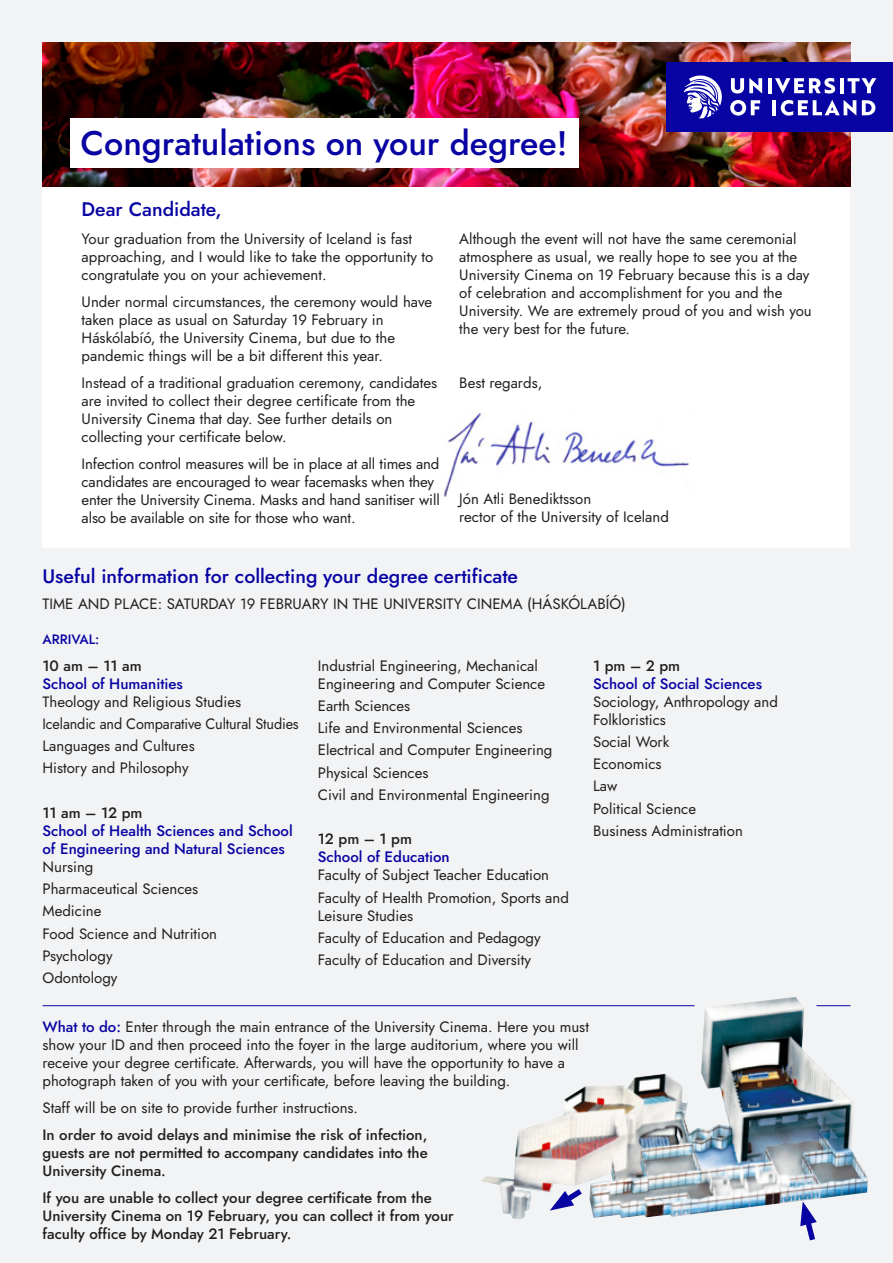
<style>
.page{position:relative;width:893px;height:1263px;background:#f2f3f4}
.page>*{position:absolute;margin:0;border:0;box-sizing:border-box;transform-origin:0 0}
.t1{font:500 34.05px "Jost";color:#0803a3}
.t2{font:500 19.5px "Jost";color:#0803a3}
.t3{font:15px/18px "Jost";color:#231f20}
.t4{font:500 15px/18px "Jost";color:#231f20;text-align:justify}
.t5{font:500 15px/18px "Jost";color:#0803a3}
.t6{font:500 13.5px "Jost";color:#0803a3}
.s1{font-weight:500;color:#0803a3}
</style>
<div class="page">
<img style="left:481px;top:1007px;width:387px;height:212px">
<svg style="left:800px;top:1201px;width:19px;height:40px"></svg>
<svg style="left:550px;top:1184px;width:38px;height:26px"></svg>
<div style="left:43px;top:169px;width:807px;height:379px;background:#fff"></div>
<img style="left:43px;top:43px;width:807px;height:144px">
<div style="left:70px;top:118px;width:508px;height:50px;background:#fff"></div>
<hr style="left:43px;top:1005px;width:651px;height:1px;background:#0803a3">
<hr style="left:816px;top:1005px;width:34px;height:1px;background:#0803a3">
<div style="left:666px;top:62px;width:227px;height:70px;background:#0803a3"></div>
<img style="left:443px;top:411px;width:246px;height:86px">
<svg style="left:731px;top:78px;width:31px;height:16px"></svg>
<hr style="left:768px;top:78px;width:3px;height:15px;background:#fff">
<svg style="left:775px;top:78px;width:60px;height:16px"></svg>
<hr style="left:840px;top:78px;width:3px;height:15px;background:#fff">
<svg style="left:848px;top:78px;width:28px;height:15px"></svg>
<svg style="left:730px;top:100px;width:30px;height:16px"></svg>
<hr style="left:772px;top:100px;width:4px;height:15px;background:#fff">
<svg style="left:781px;top:100px;width:75px;height:16px"></svg>
<svg style="left:862px;top:100px;width:13px;height:15px"></svg>
<svg style="left:683px;top:75px;width:39px;height:43px"></svg>
<h1 class="t1" style="left:81px;top:120px;width:489px">Congratulations on your degree!</h1>
<h2 class="t2" style="left:82px;top:196px;width:141px">Dear Candidate,</h2>
<p class="t3" style="left:82px;top:229px;width:353px">Your graduation from the University of Iceland is fast approaching, and I would like to take the opportunity to congratulate you on your achievement.</p>
<p class="t3" style="left:82px;top:292px;width:352px">Under normal circumstances, the ceremony would have taken place as usual on Saturday 19 February in Háskólabíó, the University Cinema, but due to the pandemic things will be a bit different this year.</p>
<p class="t3" style="left:82px;top:373px;width:357px">Instead of a traditional graduation ceremony, candidates are invited to collect their degree certificate from the University Cinema that day. See further details on collecting your certificate below.</p>
<p class="t3" style="left:82px;top:454px;width:360px">Infection control measures will be in place at all times and candidates are encouraged to wear facemasks when they enter the University Cinema. Masks and hand sanitiser will also be available on site for those who want.</p>
<p class="t3" style="left:459px;top:229px;width:354px">Although the event will not have the same ceremonial atmosphere as usual, we really hope to see you at the University Cinema on 19 February because this is a day of celebration and accomplishment for you and the University. We are extremely proud of you and wish you the very best for the future.</p>
<p class="t3" style="left:459px;top:373px;width:85px">Best regards,</p>
<p class="t3" style="left:459px;top:490px;width:211px">Jón Atli Benediktsson<br>rector of the University of Iceland</p>
<h2 class="t2" style="left:43px;top:563px;width:477px">Useful information for collecting your degree certificate</h2>
<p class="t3" style="left:43px;top:595px;width:585px">TIME AND PLACE: SATURDAY 19 FEBRUARY IN THE UNIVERSITY CINEMA (HÁSKÓLABÍÓ)</p>
<p class="t6" style="left:43px;top:630px;width:58px">ARRIVAL:</p>
<p class="t4" style="left:43px;top:656px;width:101px">10 am – 11 am</p>
<p class="t5" style="left:43px;top:674px;width:142px">School of Humanities</p>
<p class="t3" style="left:43px;top:690px;width:258px;line-height:22.2px">Theology and Religious Studies<br>Icelandic and Comparative Cultural Studies<br>Languages and Cultures<br>History and Philosophy</p>
<p class="t4" style="left:43px;top:804px;width:102px">11 am – 12 pm</p>
<p class="t5" style="left:43px;top:822px;width:252px">School of Health Sciences and School of Engineering and Natural Sciences</p>
<p class="t3" style="left:43px;top:856px;width:176px;line-height:22.2px">Nursing<br>Pharmaceutical Sciences<br>Medicine<br>Food Science and Nutrition<br>Psychology<br>Odontology</p>
<p class="t3" style="left:318px;top:656px;width:229px">Industrial Engineering, Mechanical<br>Engineering and Computer Science</p>
<p class="t3" style="left:318px;top:695px;width:236px;line-height:22.2px">Earth Sciences<br>Life and Environmental Sciences<br>Electrical and Computer Engineering<br>Physical Sciences<br>Civil and Environmental Engineering</p>
<p class="t4" style="left:318px;top:830px;width:96px">12 pm – 1 pm</p>
<p class="t5" style="left:318px;top:848px;width:133px">School of Education</p>
<p class="t3" style="left:318px;top:864px;width:253px;line-height:22.2px">Faculty of Subject Teacher Education<br>Faculty of Health Promotion, Sports and</p>
<p class="t3" style="left:318px;top:904px;width:224px;line-height:22.2px">Leisure Studies<br>Faculty of Education and Pedagogy<br>Faculty of Education and Diversity</p>
<p class="t4" style="left:593px;top:656px;width:89px">1 pm – 2 pm</p>
<p class="t5" style="left:593px;top:674px;width:170px">School of Social Sciences</p>
<p class="t3" style="left:593px;top:692px;width:186px">Sociology, Anthropology and<br>Folkloristics</p>
<p class="t3" style="left:593px;top:731px;width:151px;line-height:22.2px">Social Work<br>Economics<br>Law<br>Political Science<br>Business Administration</p>
<p class="t3" style="left:43px;top:1018px;width:548px"><span class="s1">What to do:</span> Enter through the main entrance of the University Cinema. Here you must show your ID and then proceed into the foyer in the large auditorium, where you will receive your degree certificate. Afterwards, you will have the opportunity to have a photograph taken of you with your certificate, before leaving the building.</p>
<p class="t3" style="left:43px;top:1099px;width:317px">Staff will be on site to provide further instructions.</p>
<p class="t4" style="left:43px;top:1126px;width:387px">In order to avoid delays and minimise the risk of infection, guests are not permitted to accompany candidates into the University Cinema.</p>
<p class="t4" style="left:43px;top:1189px;width:413px;text-align:left">If you are unable to collect your degree certificate from the<br>University Cinema on 19 February, you can collect it from your faculty office by Monday 21 February.</p>
</div>
